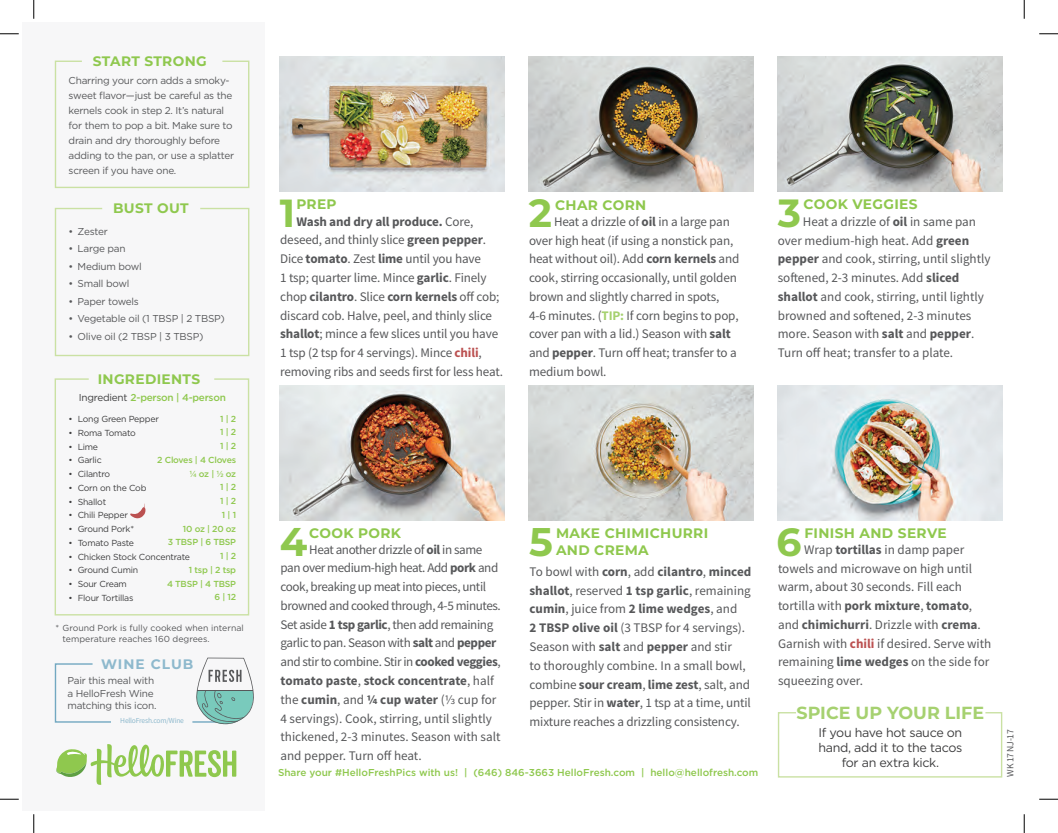
<style>
.page{position:relative;width:1058px;height:833px;background:#fff}
.page>*{position:absolute;margin:0;border:0;box-sizing:border-box;transform-origin:0 0}
.t1{font:700 40px "Montserrat";color:#8fc84e}
.t2{font:700 39.88px "Montserrat";color:#8fc84e}
.t3{font:700 39.25px "Montserrat";color:#8fc84e}
.t4{font:700 39.12px "Montserrat";color:#8fc84e}
.t5{font:700 17.5px "Montserrat";color:#a6d170}
.t6{font:700 13.75px/17.5px "Montserrat";letter-spacing:.025em;color:#8fc84e}
.t7{font:700 13.75px "Montserrat";letter-spacing:.075em;color:#8eb9cd}
.t8{font:13.12px/18.8px "Source Sans Pro";letter-spacing:-.01em;color:#57585a}
.t9{font:13.12px/18.8px "Source Sans Pro";letter-spacing:-.03em;color:#57585a}
.t10{font:12.5px/15px "Gotham";letter-spacing:-.025em;color:#3e3e3f;text-align:center}
.t11{font:10px/15px "Gotham";letter-spacing:-.025em;color:#57585a}
.t12{font:500 10px "Gotham";color:#8fc84e}
.t13{font:500 10px "Gotham";letter-spacing:-.025em;color:#8fc84e}
.t14{font:9.62px "Source Sans Pro";letter-spacing:-.025em;color:#57585a}
.t15{font:8.75px "Gotham";letter-spacing:-.025em;color:#3e3e3f}
.t16{font:500 8.75px/13.8px "Gotham";letter-spacing:-.025em;color:#8fc84e;text-align:right}
.t17{font:8.75px/10.5px "Gotham";color:#57585a}
.t18{font:7.5px "Source Sans Pro";letter-spacing:-.025em;color:#8eb9cd}
.s1{font-weight:700}
.s2{font-weight:700;color:#bb5151}
.s3{font-weight:700;color:#a6d170}
.s4{font-weight:400;color:#3e3e3f}
</style>
<div class="page">
<div style="left:23px;top:23px;width:241px;height:787px;background:#f7f7f8"></div>
<svg style="left:54px;top:207px;width:196px;height:150px"></svg>
<svg style="left:54px;top:60px;width:196px;height:128px"></svg>
<svg style="left:54px;top:663px;width:57px;height:60px"></svg>
<svg style="left:56px;top:744px;width:180px;height:40px"></svg>
<svg style="left:54px;top:378px;width:196px;height:238px"></svg>
<svg style="left:777px;top:712px;width:226px;height:66px"></svg>
<img style="left:529px;top:385px;width:225px;height:135px">
<img style="left:280px;top:385px;width:225px;height:135px">
<img style="left:777px;top:385px;width:225px;height:135px">
<svg style="left:129px;top:503px;width:17px;height:19px"></svg>
<img style="left:280px;top:56px;width:225px;height:135px">
<img style="left:529px;top:56px;width:225px;height:135px">
<img style="left:777px;top:56px;width:225px;height:135px">
<svg style="left:193px;top:657px;width:61px;height:68px"></svg>
<svg style="left:0;top:33px;width:19px;height:2px"></svg>
<svg style="left:1039px;top:33px;width:19px;height:2px"></svg>
<svg style="left:0;top:798px;width:19px;height:2px"></svg>
<svg style="left:1039px;top:798px;width:19px;height:2px"></svg>
<svg style="left:33px;top:0;width:2px;height:19px"></svg>
<svg style="left:33px;top:814px;width:2px;height:19px"></svg>
<svg style="left:1023px;top:0;width:2px;height:19px"></svg>
<svg style="left:1023px;top:814px;width:2px;height:19px"></svg>
<p class="t6" style="left:93px;top:51px;width:115px">START STRONG</p>
<p class="t11" style="left:69px;top:72px;width:167px">Charring your corn adds a smoky&shy;sweet flavor—just be careful as the kernels cook in step 2. It’s natural for them to pop a bit. Make sure to drain and dry thoroughly before adding to the pan, or use a splatter screen if you have one.</p>
<h3 class="t4" style="left:280px;top:185px;width:17px">1</h3>
<h3 class="t3" style="left:529px;top:185px;width:25px">2</h3>
<h3 class="t3" style="left:778px;top:185px;width:25px">3</h3>
<p class="t6" style="left:113px;top:198px;width:77px">BUST OUT</p>
<p class="t6" style="left:555px;top:196px;width:93px">CHAR CORN</p>
<p class="t6" style="left:803px;top:195px;width:115px">COOK VEGGIES</p>
<p class="t6" style="left:296px;top:195px;width:42px">PREP</p>
<p class="t8" style="left:280px;top:212px;width:224px;text-indent:16px"><span class="s1">Wash and dry all produce.</span> Core, deseed, and thinly slice <span class="s1">green pepper</span>.<br>Dice <span class="s1">tomato</span>. Zest <span class="s1">lime</span> until you have<br>1 tsp; quarter lime. Mince <span class="s1">garlic</span>. Finely chop <span class="s1">cilantro</span>. Slice <span class="s1">corn kernels</span> off cob; discard cob. Halve, peel, and thinly slice <span class="s1">shallot</span>; mince a few slices until you have 1 tsp (2 tsp for 4 servings). Mince <span class="s2">chili</span>, removing ribs and seeds first for less heat.</p>
<p class="t8" style="left:529px;top:212px;width:212px;text-indent:25px">Heat a drizzle of <span class="s1">oil</span> in a large pan over high heat (if using a nonstick pan, heat without oil). Add <span class="s1">corn kernels</span> and cook, stirring occasionally, until golden brown and slightly charred in spots, 4-6 minutes. (<span class="s3">TIP:</span> If corn begins to pop, cover pan with a lid.) Season with <span class="s1">salt </span>and <span class="s1">pepper</span>. Turn off heat; transfer to a medium bowl.</p>
<p class="t8" style="left:777px;top:212px;width:214px;text-indent:25px">Heat a drizzle of <span class="s1">oil</span> in same pan over medium-high heat. Add <span class="s1">green pepper</span> and cook, stirring, until slightly softened, 2-3 minutes. Add <span class="s1">sliced shallot</span> and cook, stirring, until lightly browned and softened, 2-3 minutes more. Season with <span class="s1">salt</span> and <span class="s1">pepper</span>.<br>Turn off heat; transfer to a plate.</p>
<p class="t11" style="left:69px;top:223px;width:41px">• Zester</p>
<p class="t11" style="left:69px;top:241px;width:58px">• Large pan</p>
<p class="t11" style="left:69px;top:258px;width:75px">• Medium bowl</p>
<p class="t11" style="left:69px;top:276px;width:62px">• Small bowl</p>
<p class="t11" style="left:69px;top:293px;width:72px">• Paper towels</p>
<p class="t11" style="left:69px;top:311px;width:158px">• Vegetable oil (1 TBSP | 2 TBSP)</p>
<p class="t11" style="left:69px;top:328px;width:136px">• Olive oil (2 TBSP | 3 TBSP)</p>
<p class="t6" style="left:98px;top:369px;width:104px">INGREDIENTS</p>
<p class="t13" style="left:79px;top:390px;width:149px"><span class="s4">Ingredient</span> 2-person | 4-person</p>
<p class="t16" style="left:157px;top:411px;width:80px">1 | 2<br>1 | 2<br>1 | 2<br>2 Cloves | 4 Cloves ¼ oz | ½ oz<br>1 | 2<br>1 | 2<br>1 | 1<br>10 oz | 20 oz<br>3 TBSP | 6 TBSP<br>1 | 2<br>1 tsp | 2 tsp<br>4 TBSP | 4 TBSP<br>6 | 12</p>
<p class="t15" style="left:69px;top:413px;width:92px">• Long Green Pepper</p>
<p class="t15" style="left:69px;top:427px;width:69px">• Roma Tomato</p>
<p class="t15" style="left:69px;top:441px;width:31px">• Lime</p>
<p class="t15" style="left:69px;top:454px;width:35px">• Garlic</p>
<p class="t15" style="left:69px;top:468px;width:43px">• Cilantro</p>
<p class="t15" style="left:69px;top:482px;width:79px">• Corn on the Cob</p>
<p class="t15" style="left:69px;top:496px;width:39px">• Shallot</p>
<p class="t15" style="left:69px;top:509px;width:61px">• Chili Pepper</p>
<p class="t15" style="left:69px;top:523px;width:67px">• Ground Pork*</p>
<p class="t15" style="left:69px;top:537px;width:67px">• Tomato Paste</p>
<p class="t15" style="left:69px;top:551px;width:123px">• Chicken Stock Concentrate</p>
<p class="t15" style="left:69px;top:564px;width:71px">• Ground Cumin</p>
<p class="t15" style="left:69px;top:578px;width:60px">• Sour Cream</p>
<p class="t15" style="left:69px;top:592px;width:66px">• Flour Tortillas</p>
<p class="t17" style="left:62px;top:622px;width:183px;text-indent:-7px">* Ground Pork is fully cooked when internal temperature reaches 160 degrees.</p>
<p class="t7" style="left:101px;top:654px;width:94px">WINE CLUB</p>
<p class="t11" style="left:68px;top:674px;width:90px;line-height:12.5px">Pair this meal with a HelloFresh Wine matching this icon.</p>
<p class="t18" style="left:120px;top:716px;width:65px">HelloFresh.com/Wine</p>
<h1 class="t1" style="left:280px;top:512px;width:29px">4</h1>
<h2 class="t2" style="left:529px;top:512px;width:25px">5</h2>
<h3 class="t3" style="left:776px;top:513px;width:27px">6</h3>
<p class="t6" style="left:309px;top:523px;width:93px">COOK PORK</p>
<p class="t6" style="left:556px;top:523px;width:154px">MAKE CHIMICHURRI<br>AND CREMA</p>
<p class="t6" style="left:804px;top:523px;width:144px">FINISH AND SERVE</p>
<p class="t9" style="left:280px;top:540px;width:222px;text-indent:29px">Heat another drizzle of <span class="s1">oil</span> in same pan over medium-high heat. Add <span class="s1">pork</span> and cook, breaking up meat into pieces, until browned and cooked through, 4-5 minutes.<br>Set aside <span class="s1">1 tsp garlic</span>, then add remaining garlic to pan. Season with <span class="s1">salt</span> and <span class="s1">pepper </span>and stir to combine. Stir in <span class="s1">cooked veggies</span>, <span class="s1">tomato paste</span>, <span class="s1">stock concentrate</span>, half the <span class="s1">cumin</span>, and <span class="s1">¼ cup water</span> (⅓ cup for 4 servings). Cook, stirring, until slightly thickened, 2-3 minutes. Season with salt and pepper. Turn off heat.</p>
<p class="t8" style="left:778px;top:540px;width:215px;text-indent:26px">Wrap <span class="s1">tortillas</span> in damp paper towels and microwave on high until warm, about 30 seconds. Fill each tortilla with <span class="s1">pork mixture</span>, <span class="s1">tomato</span>, and <span class="s1">chimichurri</span>. Drizzle with <span class="s1">crema</span>.<br>Garnish with <span class="s2">chili</span> if desired. Serve with remaining <span class="s1">lime wedges</span> on the side for squeezing over.</p>
<h3 class="t5" style="left:796px;top:700px;width:189px">SPICE UP YOUR LIFE</h3>
<p class="t8" style="left:529px;top:562px;width:223px">To bowl with <span class="s1">corn</span>, add <span class="s1">cilantro</span>, <span class="s1">minced shallot</span>, reserved <span class="s1">1 tsp garlic</span>, remaining <span class="s1">cumin</span>, juice from <span class="s1">2 lime wedges</span>, and<br><span class="s1">2 TBSP olive oil</span> (3 TBSP for 4 servings).<br>Season with <span class="s1">salt</span> and <span class="s1">pepper</span> and stir<br>to thoroughly combine. In a small bowl, combine <span class="s1">sour cream</span>, <span class="s1">lime zest</span>, salt, and pepper. Stir in <span class="s1">water</span>, 1 tsp at a time, until mixture reaches a drizzling consistency.</p>
<p class="t10" style="left:818px;top:725px;width:146px">If you have hot sauce on hand, add it to the tacos for an extra kick.</p>
<p class="t12" style="left:278px;top:766px;width:482px">Share your #HelloFreshPics with us! | (646) 846-3663 HelloFresh.com | hello@hellofresh.com</p>
<p class="t14" style="left:1004px;top:776px;width:49px;rotate:-90deg">WK 17 NJ-17</p>
</div>
